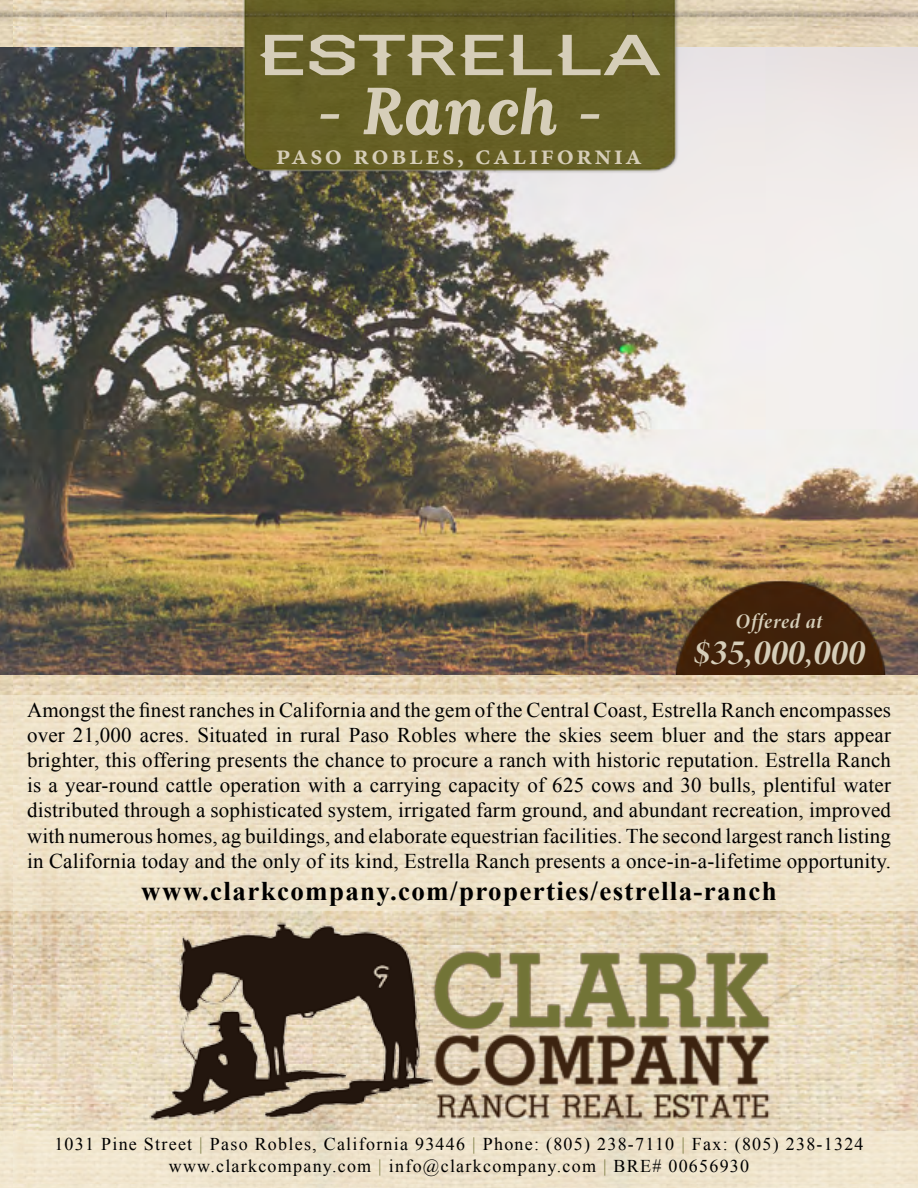
<style>
.page{position:relative;width:918px;height:1188px;background:#fff}
.page>*{position:absolute;margin:0;border:0;box-sizing:border-box;transform-origin:0 0}
.t1{font:700 78.75px "Matrix Script";color:#d6ceb9}
.t2{font:55.05px "Haymaker";letter-spacing:-.06em;color:#d6ceb9;scale:1.56 1}
.t3{font:36px "Minion Pro Bold It Disp";color:#d6ceb9}
.t4{font:600 28.5px "Minion Pro";letter-spacing:.085em;color:#d6ceb9}
.t5{font:700 27px "Times New Roman";letter-spacing:.05em;color:#000}
.t6{font:21px/25.2px "Times New Roman";letter-spacing:.01em;color:#000;text-align:justify}
.t7{font:20.85px "Minion Pro Bold It Disp";letter-spacing:.045em;color:#d6ceb9}
.t8{font:18px "Times New Roman";letter-spacing:.07em;color:#000}
.s1{font-size:75.75px}
.s2{color:#727437}
</style>
<div class="page">
<img style="left:0;top:0;width:918px;height:1131px">
<img style="left:0;top:48px;width:918px;height:627px">
<img style="left:134px;top:913px;width:649px;height:218px">
<div style="left:0;top:1131px;width:918px;height:57px;background:#efe4cc"></div>
<div style="left:0;top:695px;width:918px;height:216px;background:#eee2c8"></div>
<img style="left:242px;top:0;width:434px;height:189px">
<img style="left:0;top:3px;width:918px;height:26px">
<img style="left:670px;top:579px;width:221px;height:96px">
<p class="t2" style="left:255px;top:35px;width:263px">ESTRELLA</p>
<p class="t1" style="left:316px;top:72px;width:287px"><span class="s1">-</span> Ranch <span class="s1">-</span></p>
<p class="t4" style="left:276px;top:135px;width:368px">paso robles, California</p>
<p class="t7" style="left:735px;top:609px;width:89px">Offered at</p>
<p class="t3" style="left:693px;top:631px;width:173px">$35,000,000</p>
<p class="t6" style="left:27px;top:697px;width:866px">Amongst the finest ranches in California and the gem of the Central Coast, Estrella Ranch encompasses over 21,000 acres. Situated in rural Paso Robles where the skies seem bluer and the stars appear brighter, this offering presents the chance to procure a ranch with historic reputation. Estrella Ranch is a year-round cattle operation with a carrying capacity of 625 cows and 30 bulls, plentiful water distributed through a sophisticated system, irrigated farm ground, and abundant recreation, improved with numerous homes, ag buildings, and elaborate equestrian facilities. The second largest ranch listing in California today and the only of its kind, Estrella Ranch presents a once-in-a-lifetime opportunity.</p>
<p class="t5" style="left:141px;top:872px;width:637px">www.clarkcompany.com/properties/estrella-ranch</p>
<p class="t8" style="left:54px;top:1132px;width:811px">1031 Pine Street <span class="s2">|</span> Paso Robles, California 93446 <span class="s2">|</span> Phone: (805) 238-7110 <span class="s2">|</span> Fax: (805) 238-1324</p>
<p class="t8" style="left:169px;top:1154px;width:582px">www.clarkcompany.com <span class="s2">|</span> info@clarkcompany.com <span class="s2">|</span> BRE# 00656930</p>
</div>
